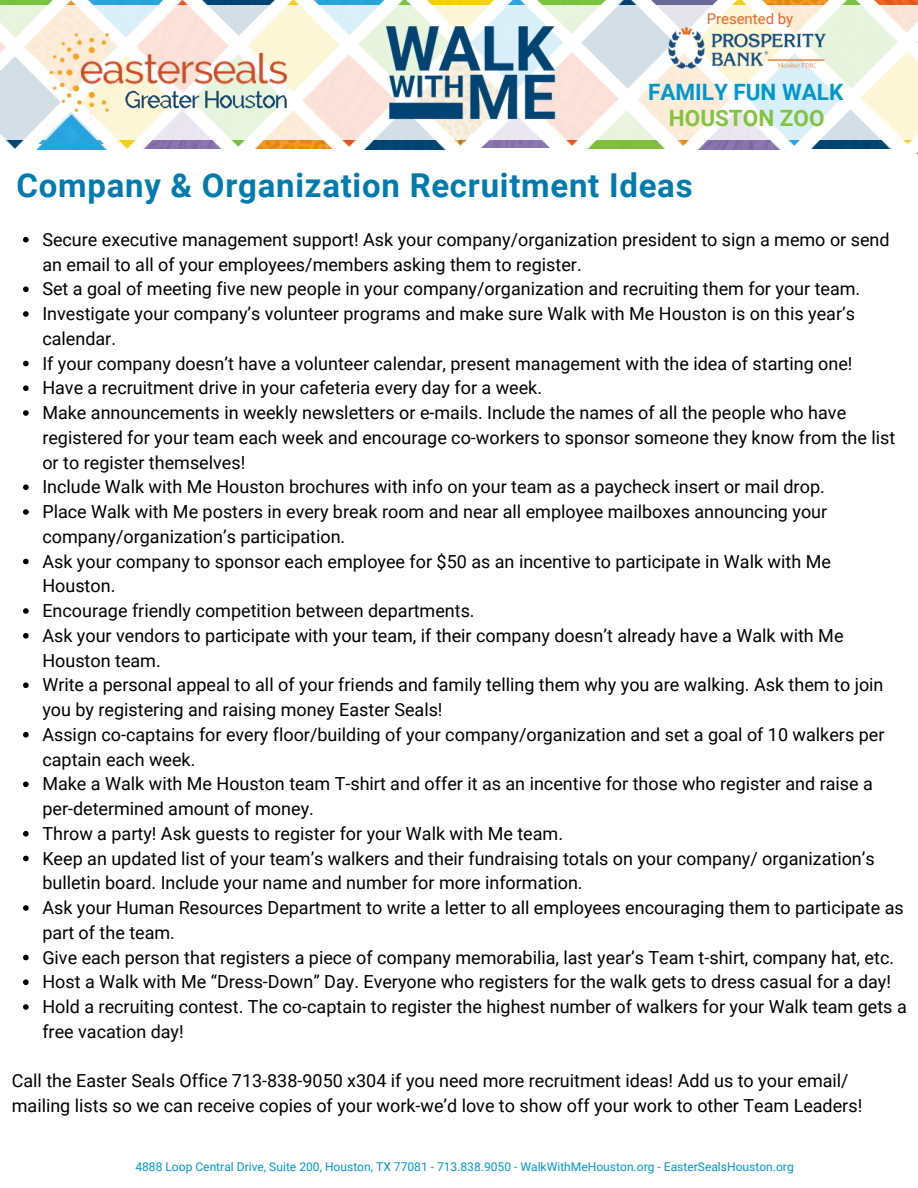
<style>
.page{position:relative;width:918px;height:1188px;background:#fff}
.page>*{position:absolute;margin:0;border:0;box-sizing:border-box;transform-origin:0 0}
.t1{font:700 33px "Roboto";letter-spacing:.025em;color:#007bb0}
.t2{font:700 22.5px "Roboto";color:#0097cf}
.t3{font:700 22.5px "Roboto";color:#82c341}
.t4{font:18px/24.8px "Roboto";color:#000}
.t5{font:15px "Roboto";color:#f26322}
.t6{font:12px "Roboto";color:#0097cf}
</style>
<div class="page">
<img style="left:0;top:0;width:25px;height:5px">
<img style="left:25px;top:0;width:64px;height:5px">
<img style="left:229px;top:0;width:18px;height:5px">
<img style="left:176px;top:0;width:53px;height:5px">
<img style="left:117px;top:139px;width:20px;height:9px">
<img style="left:5px;top:139px;width:19px;height:10px">
<img style="left:563px;top:0;width:18px;height:5px">
<img style="left:451px;top:0;width:19px;height:5px">
<img style="left:397px;top:0;width:54px;height:5px">
<img style="left:454px;top:139px;width:13px;height:7px">
<img style="left:581px;top:0;width:56px;height:5px">
<img style="left:565px;top:139px;width:14px;height:6px">
<img style="left:247px;top:0;width:53px;height:5px">
<img style="left:364px;top:139px;width:82px;height:10px">
<img style="left:143px;top:139px;width:79px;height:10px">
<img style="left:255px;top:139px;width:78px;height:9px">
<img style="left:587px;top:139px;width:79px;height:10px">
<img style="left:638px;top:139px;width:52px;height:7px">
<svg style="left:651px;top:0;width:42px;height:5px"></svg>
<img style="left:897px;top:0;width:21px;height:5px">
<img style="left:785px;top:0;width:20px;height:5px">
<img style="left:805px;top:0;width:92px;height:5px">
<img style="left:903px;top:139px;width:10px;height:5px">
<img style="left:693px;top:0;width:92px;height:5px">
<img style="left:810px;top:139px;width:82px;height:10px">
<img style="left:697px;top:139px;width:84px;height:11px">
<img style="left:314px;top:0;width:71px;height:5px">
<img style="left:89px;top:0;width:74px;height:5px">
<img style="left:470px;top:0;width:93px;height:5px">
<img style="left:482px;top:139px;width:67px;height:9px">
<img style="left:0;top:5px;width:918px;height:134px">
<img style="left:36px;top:115px;width:71px;height:35px">
<img style="left:664px;top:21px;width:169px;height:58px">
<img style="left:50px;top:34px;width:236px;height:77px">
<img style="left:117px;top:84px;width:178px;height:31px">
<img style="left:382px;top:21px;width:177px;height:102px">
<svg style="left:23px;top:237px;width:6px;height:6px"></svg>
<svg style="left:23px;top:286px;width:6px;height:6px"></svg>
<svg style="left:23px;top:311px;width:6px;height:6px"></svg>
<svg style="left:23px;top:361px;width:6px;height:5px"></svg>
<svg style="left:23px;top:385px;width:6px;height:6px"></svg>
<svg style="left:23px;top:410px;width:6px;height:6px"></svg>
<svg style="left:23px;top:484px;width:6px;height:6px"></svg>
<svg style="left:23px;top:509px;width:6px;height:6px"></svg>
<svg style="left:23px;top:559px;width:6px;height:5px"></svg>
<svg style="left:23px;top:608px;width:6px;height:6px"></svg>
<svg style="left:23px;top:633px;width:6px;height:6px"></svg>
<svg style="left:23px;top:682px;width:6px;height:6px"></svg>
<svg style="left:23px;top:732px;width:6px;height:6px"></svg>
<svg style="left:23px;top:781px;width:6px;height:6px"></svg>
<svg style="left:23px;top:831px;width:6px;height:6px"></svg>
<svg style="left:23px;top:856px;width:6px;height:5px"></svg>
<svg style="left:23px;top:905px;width:6px;height:6px"></svg>
<svg style="left:23px;top:955px;width:6px;height:5px"></svg>
<svg style="left:23px;top:979px;width:6px;height:6px"></svg>
<svg style="left:23px;top:1004px;width:6px;height:6px"></svg>
<p class="t5" style="left:707px;top:10px;width:88px">Presented by</p>
<p class="t2" style="left:648px;top:80px;width:197px">FAMILY FUN WALK</p>
<p class="t3" style="left:669px;top:106px;width:157px">HOUSTON ZOO</p>
<p class="t1" style="left:17px;top:167px;width:678px">Company &amp; Organization Recruitment Ideas</p>
<p class="t4" style="left:42px;top:227px;width:849px">Secure executive management support! Ask your company/organization president to sign a memo or send an email to all of your employees/members asking them to register.</p>
<p class="t4" style="left:42px;top:277px;width:819px">Set a goal of meeting five new people in your company/organization and recruiting them for your team.</p>
<p class="t4" style="left:42px;top:302px;width:814px">Investigate your company’s volunteer programs and make sure Walk with Me Houston is on this year’s calendar.</p>
<p class="t4" style="left:42px;top:351px;width:812px">If your company doesn’t have a volunteer calendar, present management with the idea of starting one!</p>
<p class="t4" style="left:42px;top:376px;width:501px">Have a recruitment drive in your cafeteria every day for a week.</p>
<p class="t4" style="left:42px;top:401px;width:854px">Make announcements in weekly newsletters or e-mails. Include the names of all the people who have registered for your team each week and encourage co-workers to sponsor someone they know from the list or to register themselves!</p>
<p class="t4" style="left:42px;top:475px;width:784px">Include Walk with Me Houston brochures with info on your team as a paycheck insert or mail drop.</p>
<p class="t4" style="left:42px;top:500px;width:786px">Place Walk with Me posters in every break room and near all employee mailboxes announcing your company/organization’s participation.</p>
<p class="t4" style="left:42px;top:549px;width:790px">Ask your company to sponsor each employee for $50 as an incentive to participate in Walk with Me<br>Houston.</p>
<p class="t4" style="left:42px;top:599px;width:434px">Encourage friendly competition between departments.</p>
<p class="t4" style="left:42px;top:623px;width:803px">Ask your vendors to participate with your team, if their company doesn’t already have a Walk with Me<br>Houston team.</p>
<p class="t4" style="left:42px;top:673px;width:843px">Write a personal appeal to all of your friends and family telling them why you are walking. Ask them to join you by registering and raising money Easter Seals!</p>
<p class="t4" style="left:42px;top:722px;width:844px">Assign co-captains for every floor/building of your company/organization and set a goal of 10 walkers per captain each week.</p>
<p class="t4" style="left:42px;top:772px;width:832px">Make a Walk with Me Houston team T-shirt and offer it as an incentive for those who register and raise a per-determined amount of money.</p>
<p class="t4" style="left:42px;top:821px;width:522px">Throw a party! Ask guests to register for your Walk with Me team.</p>
<p class="t4" style="left:42px;top:846px;width:834px">Keep an updated list of your team’s walkers and their fundraising totals on your company/ organization’s bulletin board. Include your name and number for more information.</p>
<h4 class="t4" style="left:42px;top:896px;width:863px">Ask your Human Resources Department to write a letter to all employees encouraging them to participate as part of the team.</h4>
<p class="t4" style="left:42px;top:945px;width:853px">Give each person that registers a piece of company memorabilia, last year’s Team t-shirt, company hat, etc.</p>
<h2 class="t4" style="left:42px;top:970px;width:850px">Host a Walk with Me “Dress-Down” Day. Everyone who registers for the walk gets to dress casual for a day!</h2>
<h2 class="t4" style="left:42px;top:995px;width:866px">Hold a recruiting contest. The co-captain to register the highest number of walkers for your Walk team gets a free vacation day!</h2>
<p class="t4" style="left:12px;top:1069px;width:852px">Call the Easter Seals Office 713-838-9050 x304 if you need more recruitment ideas! Add us to your email/ mailing lists so we can receive copies of your work-we’d love to show off your work to other Team Leaders!</p>
<p class="t6" style="left:135px;top:1160px;width:660px">4888 Loop Central Drive, Suite 200, Houston, TX 77081 - 713.838.9050 - WalkWithMeHouston.org - EasterSealsHouston.org</p>
</div>
